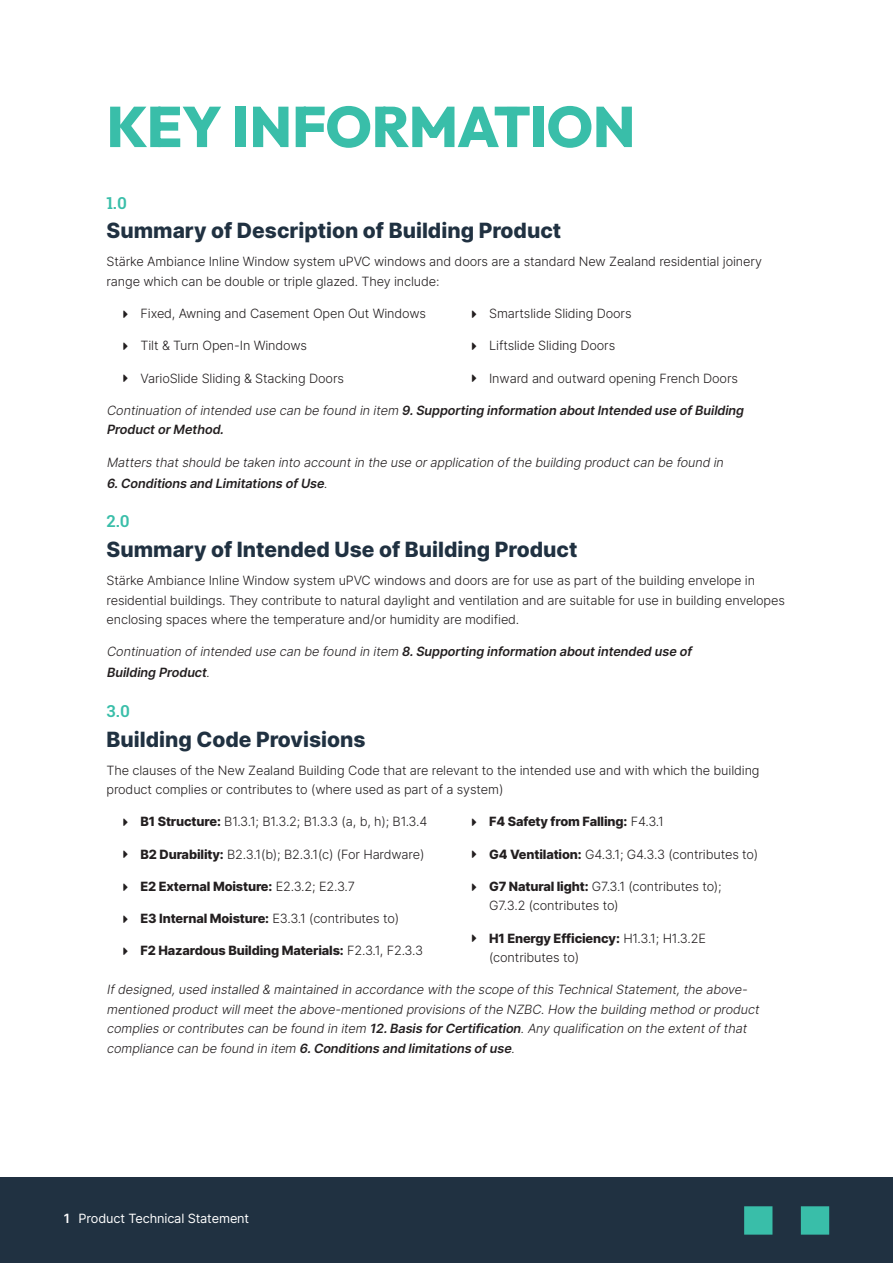
<style>
.page{position:relative;width:893px;height:1263px;background:#fff}
.page>*{position:absolute;margin:0;border:0;box-sizing:border-box;transform-origin:0 0}
.Page_title{font:100 57px "Outfit";letter-spacing:-.01em;color:#39bea9}
.Sub_Head{font:800 21px "Inter";color:#203141}
.Tech_Numbers{font:600 16.5px "Roboto Slab";color:#39bea9}
.Body{font:300 12.75px/19.5px "Inter";letter-spacing:-.01em;color:#231f20}
.Body-2{font:italic 300 12.75px/19.5px "Inter";color:#231f20}
.Body-3{font:italic 600 12.75px/19.5px "Inter";color:#231f20}
.t1{font:800 12.75px "Inter";letter-spacing:-.01em;color:#231f20}
.t2{font:12.75px "Inter";letter-spacing:-.01em;color:#fff}
.t3{font:600 12.75px "Inter";color:#fff}
.s1{font-weight:300}
.s2{font-weight:600}
.s3{font-weight:800}
</style>
<div class="page">
<div style="left:0;top:1178px;width:893px;height:85px;background:#203141"></div>
<svg style="left:744px;top:1206px;width:85px;height:28px"></svg>
<p class="Page_title" style="left:107px;top:95px;width:530px">KEY INFORMATION</p>
<p class="Tech_Numbers" style="left:107px;top:191px;width:22px">1.0</p>
<p class="Sub_Head" style="left:107px;top:215px;width:456px">Summary of Description of Building Product</p>
<p class="Body" style="left:107px;top:252px;width:657px">Stärke Ambiance Inline Window system uPVC windows and doors are a standard New Zealand residential joinery range which can be double or triple glazed. They include:</p>
<p class="Body" style="left:124px;top:303px;width:304px">→ Fixed, Awning and Casement Open Out Windows</p>
<p class="Body" style="left:124px;top:336px;width:185px">→ Tilt &amp; Turn Open-In Windows</p>
<p class="Body" style="left:124px;top:368px;width:222px">→ VarioSlide Sliding &amp; Stacking Doors</p>
<p class="Body" style="left:472px;top:303px;width:161px">→ Smartslide Sliding Doors</p>
<p class="Body" style="left:472px;top:336px;width:145px">→ Liftslide Sliding Doors</p>
<p class="Body" style="left:472px;top:368px;width:267px">→ Inward and outward opening French Doors</p>
<p class="Body-3" style="left:107px;top:400px;width:642px"><span class="s1">Continuation ofintended use can be found in item</span> 9.Supporting information aboutIntended use ofBuilding<br>ProductorMethod.</p>
<p class="Body-2" style="left:107px;top:451px;width:621px;line-height:21px">Matters thatshould be taken into accountin the use orapplication ofthe building productcan be found in<br><span class="s2">6.Conditions and Limitations ofUse</span>.</p>
<p class="Tech_Numbers" style="left:107px;top:510px;width:25px">2.0</p>
<p class="Sub_Head" style="left:107px;top:534px;width:472px">Summary of Intended Use of Building Product</p>
<p class="Body" style="left:107px;top:570px;width:680px">Stärke Ambiance Inline Window system uPVC windows and doors are for use as part of the building envelope in residential buildings. They contribute to natural daylight and ventilation and are suitable for use in building envelopes enclosing spaces where the temperature and/or humidity are modified.</p>
<p class="Body-3" style="left:107px;top:641px;width:590px;line-height:21px"><span class="s1">Continuation ofintended use can be found in item</span> 8.Supporting information aboutintended use of<br>Building Product<span class="s1">.</span></p>
<p class="Tech_Numbers" style="left:107px;top:699px;width:25px">3.0</p>
<p class="Sub_Head" style="left:107px;top:724px;width:260px">Building Code Provisions</p>
<p class="Body" style="left:107px;top:760px;width:655px">The clauses of the New Zealand Building Code that are relevant to the intended use and with which the building product complies or contributes to (where used as part of a system)</p>
<p class="Body" style="left:124px;top:812px;width:305px">→ <span class="s3">B1 Structure:</span> B1.3.1; B1.3.2; B1.3.3 (a, b, h); B1.3.4</p>
<p class="Body" style="left:124px;top:844px;width:302px">→ <span class="s3">B2 Durability:</span> B2.3.1(b); B2.3.1(c) (For Hardware)</p>
<p class="t1" style="left:124px;top:877px;width:233px">→ E2 External Moisture: <span class="s1">E2.3.2; E2.3.7</span></p>
<p class="Body" style="left:124px;top:908px;width:277px">→ <span class="s3">E3 Internal Moisture:</span> E3.3.1 (contributes to)</p>
<p class="t1" style="left:124px;top:941px;width:301px">→ F2 Hazardous Building Materials: <span class="s1">F2.3.1, F2.3.3</span></p>
<p class="t1" style="left:472px;top:812px;width:193px">→ F4 Safety from Falling: <span class="s1">F4.3.1</span></p>
<p class="Body" style="left:472px;top:844px;width:288px">→ <span class="s3">G4 Ventilation:</span> G4.3.1; G4.3.3 (contributes to)</p>
<p class="Body" style="left:489px;top:876px;width:234px;text-indent:-17px">→ <span class="s3">G7 Natural light:</span> G7.3.1 (contributes to);<br>G7.3.2 (contributes to)</p>
<p class="Body" style="left:489px;top:928px;width:218px;text-indent:-17px">→ <span class="s3">H1 Energy Efficiency:</span> H1.3.1; H1.3.2E (contributes to)</p>
<p class="Body-2" style="left:107px;top:980px;width:657px">Ifdesigned,used installed &amp; maintained in accordance with the scope ofthis TechnicalStatement,the above&shy;mentioned productwillmeetthe above-mentioned provisions ofthe NZBC.How the building method orproduct complies orcontributes can be found in item <span class="s2">12.Basis forCertification</span>.Any qualification on the extentofthat compliance can be found in item <span class="s2">6.Conditions and limitations ofuse</span>.</p>
<p class="t3" style="left:64px;top:1209px;width:8px">1</p>
<p class="t2" style="left:78px;top:1209px;width:172px">Product Technical Statement</p>
</div>
